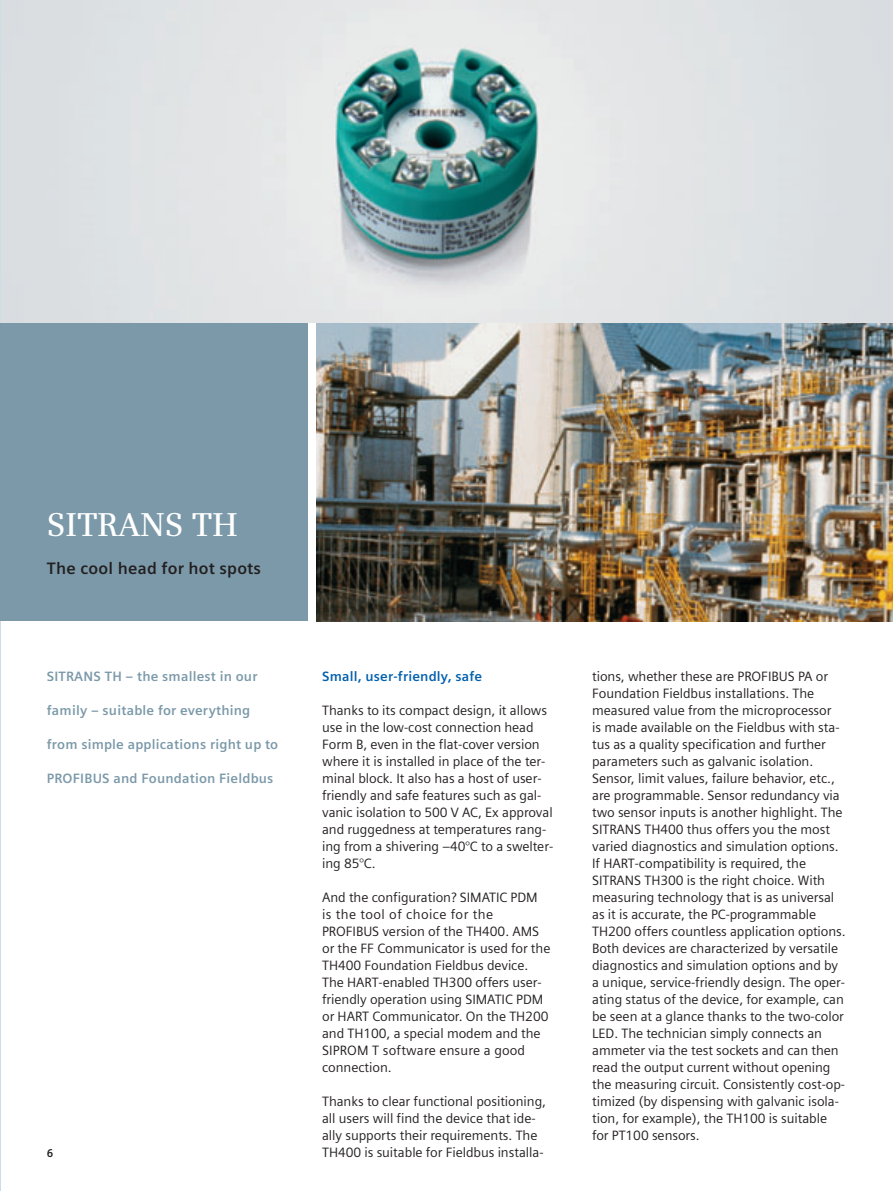
<style>
.page{position:relative;width:893px;height:1191px;background:#fff}
.page>*{position:absolute;margin:0;border:0;box-sizing:border-box;transform-origin:0 0}
.t1{font:600 33px "Siemens Serif OT";letter-spacing:.005em;color:#fff}
.t2{font:700 16.5px "Siemens Sans OT";letter-spacing:.015em;color:#231f20}
.t3{font:13.5px/17px "Siemens Sans OT";letter-spacing:-.005em;color:#231f20}
.t4{font:700 13.5px "Siemens Sans OT";letter-spacing:.015em;color:#7b99a9}
.t5{font:700 13.5px "Siemens Sans OT";letter-spacing:.015em;color:#0160ae}
.t6{font:700 11.25px "Siemens Sans OT";color:#231f20}
</style>
<div class="page">
<img style="left:1px;top:0;width:892px;height:323px">
<hr style="left:0;top:0;width:1px;height:1190px;background:#d0dce3">
<div style="left:0;top:323px;width:846px;height:298px;background:#7b99a9"></div>
<div style="left:309px;top:323px;width:7px;height:319px;background:#fff"></div>
<img style="left:316px;top:323px;width:577px;height:298px">
<h1 class="t1" style="left:47px;top:509px;width:192px">SITRANS TH</h1>
<p class="t2" style="left:47px;top:561px;width:216px">The cool head for hot spots</p>
<p class="t4" style="left:47px;top:669px;width:212px">SITRANS TH – the smallest in our</p>
<p class="t4" style="left:47px;top:703px;width:205px">family – suitable for everything</p>
<p class="t4" style="left:47px;top:737px;width:233px">from simple applications right up to</p>
<p class="t4" style="left:47px;top:771px;width:228px">PROFIBUS and Foundation Fieldbus</p>
<p class="t6" style="left:47px;top:1147px;width:8px">6</p>
<p class="t5" style="left:322px;top:669px;width:162px">Small, user-friendly, safe</p>
<p class="t3" style="left:322px;top:702px;width:233px">Thanks to its compact design, it allows use in the low-cost connection head Form B, even in the flat-cover version where it is installed in place of the ter&shy;minal block. It also has a host of user&shy;friendly and safe features such as gal&shy;vanic isolation to 500 V AC, Ex approval and ruggedness at temperatures rang&shy;ing from a shivering –40°C to a swelter&shy;ing 85°C.</p>
<p class="t3" style="left:322px;top:889px;width:230px">And the configuration? SIMATIC PDM is the tool of choice for the<br>PROFIBUS version of the TH400. AMS or the FF Communicator is used for the<br>TH400 Foundation Fieldbus device.<br>The HART-enabled TH300 offers user&shy;friendly operation using SIMATIC PDM or HART Communicator. On the TH200 and TH100, a special modem and the<br>SIPROM T software ensure a good connection.</p>
<p class="t3" style="left:322px;top:1093px;width:225px">Thanks to clear functional positioning, all users will find the device that ide&shy;ally supports their requirements. The TH400 is suitable for Fieldbus installa-</p>
<p class="t3" style="left:592px;top:668px;width:255px">tions, whether these are PROFIBUS PA or Foundation Fieldbus installations. The measured value from the microprocessor<br>is made available on the Fieldbus with sta&shy;tus as a quality specification and further parameters such as galvanic isolation.<br>Sensor, limit values, failure behavior, etc., are programmable. Sensor redundancy via two sensor inputs is another highlight. The SITRANS TH400 thus offers you the most varied diagnostics and simulation options.<br>If HART-compatibility is required, the SITRANS TH300 is the right choice. With measuring technology that is as universal as it is accurate, the PC-programmable TH200 offers countless application options.<br>Both devices are characterized by versatile diagnostics and simulation options and by a unique, service-friendly design. The oper&shy;ating status of the device, for example, can be seen at a glance thanks to the two-color LED. The technician simply connects an ammeter via the test sockets and can then read the output current without opening the measuring circuit. Consistently cost-op&shy;timized (by dispensing with galvanic isola&shy;tion, for example), the TH100 is suitable for PT100 sensors.</p>
</div>
